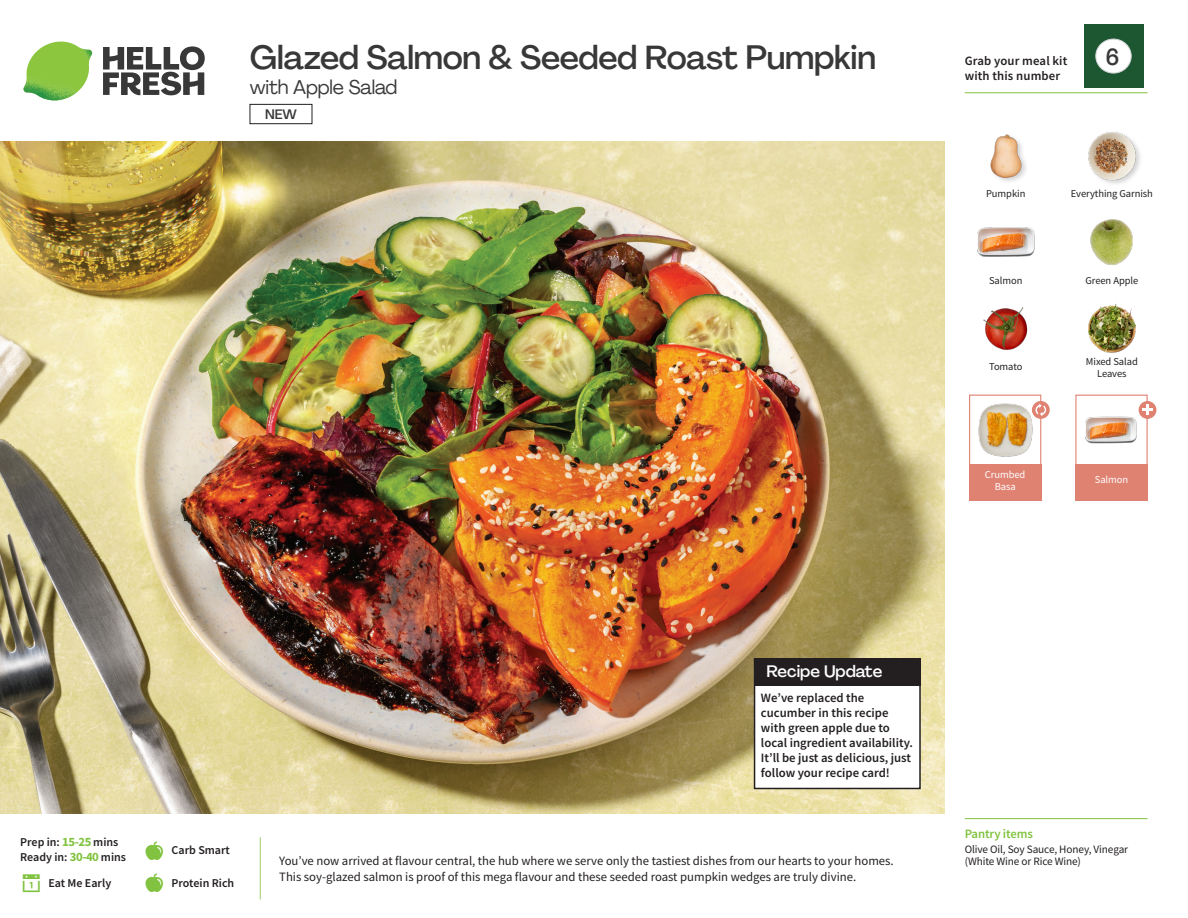
<style>
.page{position:relative;width:1188px;height:918px;background:#fff}
.page>*{position:absolute;margin:0;border:0;box-sizing:border-box;transform-origin:0 0}
._15_Titel_UK{font:500 33px "Agrandir";letter-spacing:-.01em;color:#383839}
._002_Label_Nr{font:500 22.8px "Agrandir";color:#383839;scale:.94 1}
._15_Titel_UK-2{font:19.5px "Agrandir";letter-spacing:-.01em;color:#383839}
.Steps_Text_AU{font:500 16.5px "Agrandir";color:#fff}
.t1{font:500 13.5px "Agrandir";color:#383839}
.Step_6_Text_AU{font:12.75px/16.5px "Source Sans Pro";color:#231f20}
.Steps_Text_AU-2{font:600 12.75px/15px "Source Sans Pro";color:#231f20}
._04_Headers_Front{font:600 12.75px "Source Sans Pro";letter-spacing:-.01em;color:#81c340}
._04_Intro{font:600 12px "Source Sans Pro";color:#231f20}
._05_Pantry{font:11.25px/12px "Source Sans Pro";letter-spacing:-.01em;color:#231f20}
._18_FRONT_ingredients{font:10.5px/12px "Source Sans Pro";letter-spacing:-.005em;color:#231f20;text-align:center}
._18_FRONT_ingredients-2{font:10.5px/12px "Source Sans Pro";letter-spacing:-.005em;color:#fff;text-align:center}
.s1{font-weight:700;font-size:12.75px;color:#81c340}
</style>
<div class="page">
<svg style="left:103px;top:46px;width:102px;height:49px"></svg>
<img style="left:23px;top:42px;width:69px;height:59px">
<img style="left:0;top:142px;width:945px;height:672px">
<div style="left:1075px;top:395px;width:73px;height:72px;border:1px solid #df8272"></div>
<div style="left:1075px;top:464px;width:73px;height:37px;background:#df8272"></div>
<div style="left:969px;top:464px;width:72px;height:37px;background:#df8272"></div>
<img style="left:1086px;top:416px;width:51px;height:28px">
<div style="left:969px;top:395px;width:72px;height:72px;border:1px solid #df8272"></div>
<img style="left:978px;top:403px;width:56px;height:54px">
<div style="left:1139px;top:401px;width:17px;height:18px;background:#df8272;border-radius:50%"></div>
<svg style="left:1142px;top:405px;width:11px;height:10px"></svg>
<svg style="left:1032px;top:401px;width:18px;height:18px"></svg>
<svg style="left:1036px;top:403px;width:10px;height:13px"></svg>
<div style="left:250px;top:104px;width:62px;height:20px;border:1px solid #231f20"></div>
<div style="left:755px;top:659px;width:165px;height:129px;background:#fff"></div>
<div style="left:754px;top:658px;width:167px;height:131px;border:2px solid #231f20"></div>
<div style="left:754px;top:658px;width:167px;height:28px;background:#231f20"></div>
<img style="left:1088px;top:304px;width:48px;height:49px">
<img style="left:983px;top:307px;width:45px;height:43px">
<img style="left:977px;top:227px;width:57px;height:30px">
<img style="left:1090px;top:219px;width:43px;height:46px">
<img style="left:990px;top:134px;width:36px;height:48px">
<img style="left:1088px;top:132px;width:52px;height:52px">
<hr style="left:965px;top:818px;width:183px;height:1px;background:#81c340">
<hr style="left:965px;top:92px;width:183px;height:1px;background:#81c340">
<div style="left:1084px;top:24px;width:59px;height:64px;background:#1d5732"></div>
<div style="left:1096px;top:39px;width:35px;height:34px;background:#fff;border-radius:50%"></div>
<div style="left:1096px;top:39px;width:35px;height:34px;border:1px solid #d1d2d4;border-radius:50%"></div>
<p class="_15_Titel_UK" style="left:250px;top:37px;width:628px">Glazed Salmon &amp; Seeded Roast Pumpkin</p>
<p class="_15_Titel_UK-2" style="left:250px;top:75px;width:149px">with Apple Salad</p>
<p class="t1" style="left:265px;top:106px;width:33px">NEW</p>
<p class="Steps_Text_AU-2" style="left:965px;top:53px;width:104px">Grab your meal kit with this number</p>
<p class="_002_Label_Nr" style="left:1106px;top:43px;width:16px">6</p>
<p class="_18_FRONT_ingredients" style="left:986px;top:188px;width:41px">Pumpkin</p>
<p class="_18_FRONT_ingredients" style="left:1071px;top:188px;width:84px">Everything Garnish</p>
<p class="_18_FRONT_ingredients" style="left:989px;top:274px;width:35px">Salmon</p>
<p class="_18_FRONT_ingredients" style="left:1085px;top:274px;width:54px">Green Apple</p>
<p class="_18_FRONT_ingredients" style="left:989px;top:360px;width:35px">Tomato</p>
<p class="_18_FRONT_ingredients" style="left:1086px;top:356px;width:53px">Mixed Salad<br>Leaves</p>
<p class="_18_FRONT_ingredients-2" style="left:985px;top:469px;width:42px">Crumbed<br>Basa</p>
<p class="_18_FRONT_ingredients-2" style="left:1095px;top:473px;width:35px">Salmon</p>
<p class="_04_Intro" style="left:20px;top:834px;width:100px">Prep in: <span class="s1">15-25</span> mins</p>
<p class="_04_Intro" style="left:20px;top:849px;width:107px">Ready in: <span class="s1">30-40</span> mins</p>
<p class="_04_Intro" style="left:172px;top:843px;width:60px">Carb Smart</p>
<p class="_04_Intro" style="left:48px;top:875px;width:64px">Eat Me Early</p>
<p class="_04_Intro" style="left:172px;top:875px;width:64px">Protein Rich</p>
<p class="Steps_Text_AU" style="left:766px;top:661px;width:117px">Recipe Update</p>
<p class="Steps_Text_AU-2" style="left:761px;top:690px;width:153px">We’ve replaced the cucumber in this recipe with green apple due to local ingredient availability.<br>It’ll be just as delicious, just follow your recipe card!</p>
<p class="Step_6_Text_AU" style="left:279px;top:852px;width:616px">You’ve now arrived at flavour central, the hub where we serve only the tastiest dishes from our hearts to your homes.<br>This soy-glazed salmon is proof of this mega flavour and these seeded roast pumpkin wedges are truly divine.</p>
<p class="_04_Headers_Front" style="left:965px;top:826px;width:70px">Pantry items</p>
<p class="_05_Pantry" style="left:965px;top:843px;width:165px">Olive Oil, Soy Sauce, Honey, Vinegar (White Wine or Rice Wine)</p>
</div>
